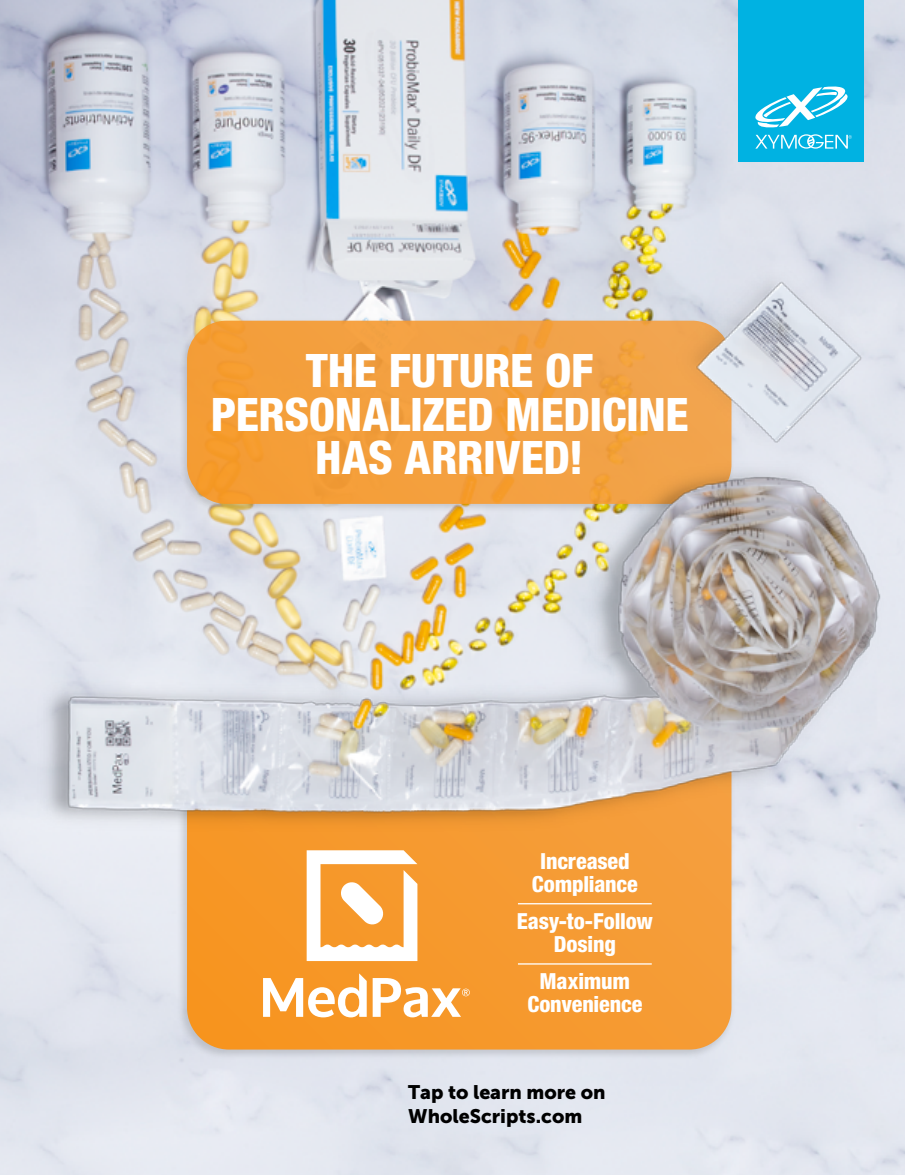
<style>
.page{position:relative;width:905px;height:1175px;background:#fff}
.page>*{position:absolute;margin:0;border:0;box-sizing:border-box;transform-origin:0 0}
.t1{font:800 condensed 46.2px/43.3px "Helvetica Neue LT Std";letter-spacing:-.005em;color:#fff;text-align:center}
.t2{font:800 condensed 22.2px/23.2px "Helvetica Neue LT Std";letter-spacing:-.01em;color:#fff;text-align:center}
.t3{font:19.5px/23.4px "Museo Sans 900";color:#000}
</style>
<div class="page">
<img style="left:0;top:0;width:904px;height:1174px">
<div style="left:738px;top:0;width:126px;height:161px;background:#00b2e2"></div>
<svg style="left:755px;top:134px;width:96px;height:15px"></svg>
<svg style="left:755px;top:86px;width:93px;height:42px"></svg>
<img style="left:174px;top:764px;width:564px;height:298px">
<svg style="left:187px;top:771px;width:544px;height:278px;background:#f0a34a"></svg>
<img style="left:176px;top:315px;width:561px;height:199px">
<svg style="left:187px;top:321px;width:544px;height:183px;background:#f1a043"></svg>
<svg style="left:306px;top:850px;width:111px;height:111px"></svg>
<svg style="left:263px;top:973px;width:207px;height:44px"></svg>
<hr style="left:518px;top:903px;width:133px;height:1px;background:#fff">
<hr style="left:518px;top:963px;width:133px;height:1px;background:#fff">
<h1 class="t1" style="left:211px;top:348px;width:479px">THE FUTURE OF<br>PERSONALIZED MEDICINE<br>HAS ARRIVED!</h1>
<p class="t2" style="left:532px;top:848px;width:108px">Increased<br>Compliance</p>
<p class="t2" style="left:517px;top:909px;width:138px">Easy-to-Follow<br>Dosing</p>
<p class="t2" style="left:527px;top:969px;width:116px">Maximum<br>Convenience</p>
<p class="t3" style="left:408px;top:1080px;width:199px">Tap to learn more on<br>WholeScripts.com</p>
</div>
